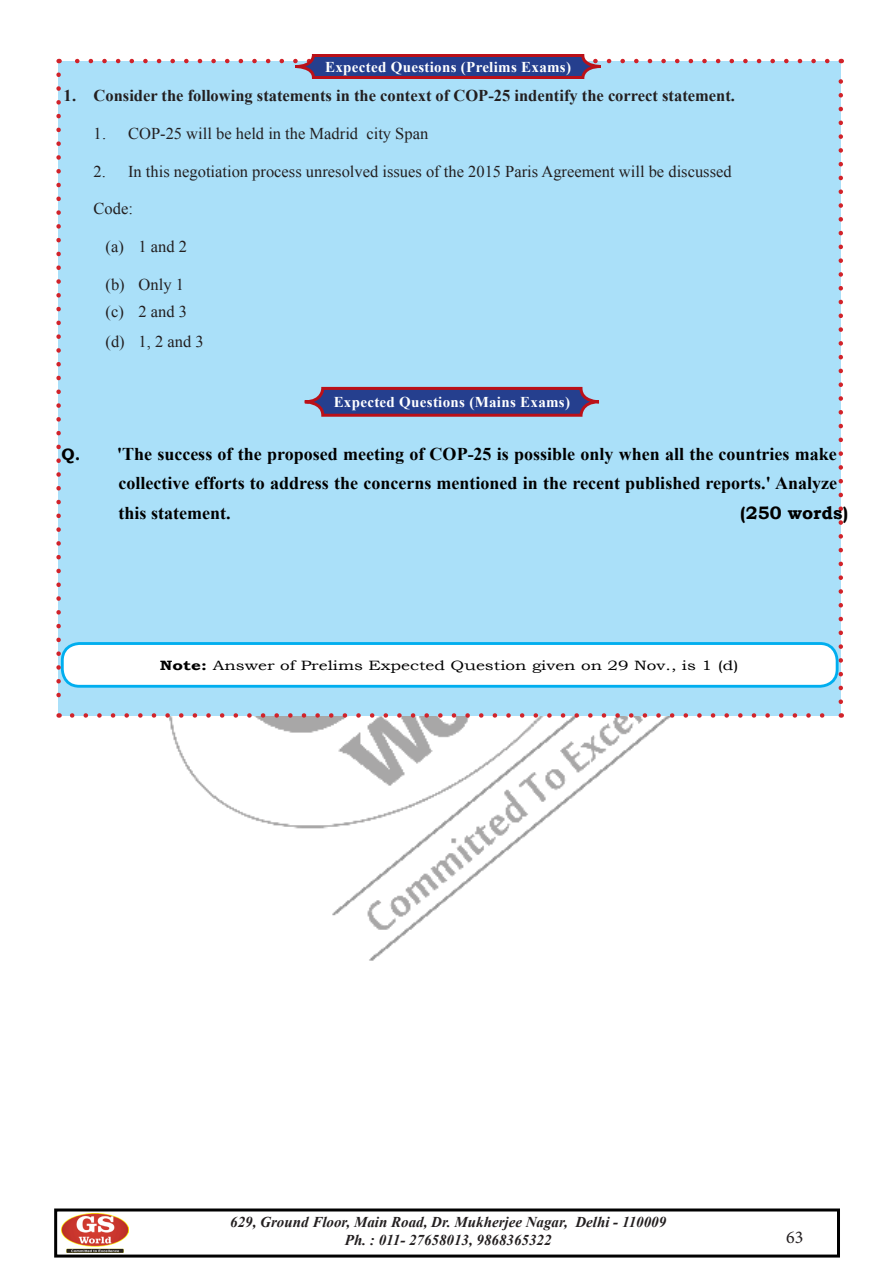
<style>
.page{position:relative;width:893px;height:1263px;background:#fff}
.page>*{position:absolute;margin:0;border:0;box-sizing:border-box;transform-origin:0 0}
.tab{font:700 18px/29.2px "Times New Roman";color:#000;text-align:justify}
.tab-2{font:700 18px "Bookman Old Style";color:#000}
.t1{font:18px "Minion Pro";color:#231f20}
.Eng_Que{font:16.5px "Times New Roman";color:#231f20}
.Eng_Que-2{font:700 16.5px "Times New Roman";color:#231f20}
.A_B_C_D{font:16.5px "Times New Roman";color:#231f20}
.t2{font:italic 700 15px/18px "Times New Roman";color:#231f20;text-align:center}
.t3{font:700 15px "Times New Roman";letter-spacing:.02em;color:#fff}
.t4{font:13.5px "Bookman Old Style";color:#000;scale:1.27 1}
.s1{font-family:"Bookman Old Style";font-size:16.5px}
.s2{font-weight:700}
</style>
<div class="page">
<div style="left:54px;top:1208px;width:786px;height:49px;border:3px solid #000"></div>
<img style="left:169px;top:718px;width:501px;height:243px">
<img style="left:62px;top:1213px;width:66px;height:39px">
<div style="left:56px;top:54px;width:787px;height:664px;background:#aae0f9"></div>
<div style="left:62px;top:643px;width:775px;height:43px;background:#fff;border-radius:17px"></div>
<div style="left:61px;top:642px;width:777px;height:46px;border:3px solid #00aeef;border-radius:17px"></div>
<p class="t3" style="left:325px;top:56px;width:247px">Expected Questions (Prelims Exams)</p>
<p class="Eng_Que-2" style="left:64px;top:84px;width:673px">1. Consider the following statements in the context of COP-25 indentify the correct statement.</p>
<p class="Eng_Que" style="left:94px;top:122px;width:336px">1. COP-25 will be held in the Madrid city Span</p>
<p class="Eng_Que" style="left:94px;top:160px;width:640px">2. In this negotiation process unresolved issues of the 2015 Paris Agreement will be discussed</p>
<p class="Eng_Que" style="left:94px;top:198px;width:41px">Code:</p>
<p class="Eng_Que" style="left:106px;top:236px;width:83px">(a) 1 and 2</p>
<p class="Eng_Que" style="left:106px;top:273px;width:80px">(b) Only 1</p>
<p class="A_B_C_D" style="left:106px;top:300px;width:83px">(c) 2 and 3</p>
<p class="A_B_C_D" style="left:106px;top:331px;width:100px">(d) 1, 2 and 3</p>
<p class="t3" style="left:334px;top:391px;width:238px">Expected Questions (Mains Exams)</p>
<p class="tab" style="left:119px;top:439px;width:720px;text-indent:-57px"><span class="s1">Q.</span> 'The success of the proposed meeting of COP-25 is possible only when all the countries make collective efforts to address the concerns mentioned in the recent published reports.' Analyze this statement.</p>
<p class="tab-2" style="left:740px;top:500px;width:110px">(250 words)</p>
<p class="t4" style="left:160px;top:657px;width:457px"><span class="s2">Note:</span> Answer of Prelims Expected Question given on 29 Nov., is 1 (d)</p>
<p class="t2" style="left:230px;top:1212px;width:437px">629, Ground Floor, Main Road, Dr. Mukherjee Nagar, Delhi - 110009<br>Ph. : 011- 27658013, 9868365322</p>
<p class="t1" style="left:786px;top:1225px;width:19px">63</p>
</div>
